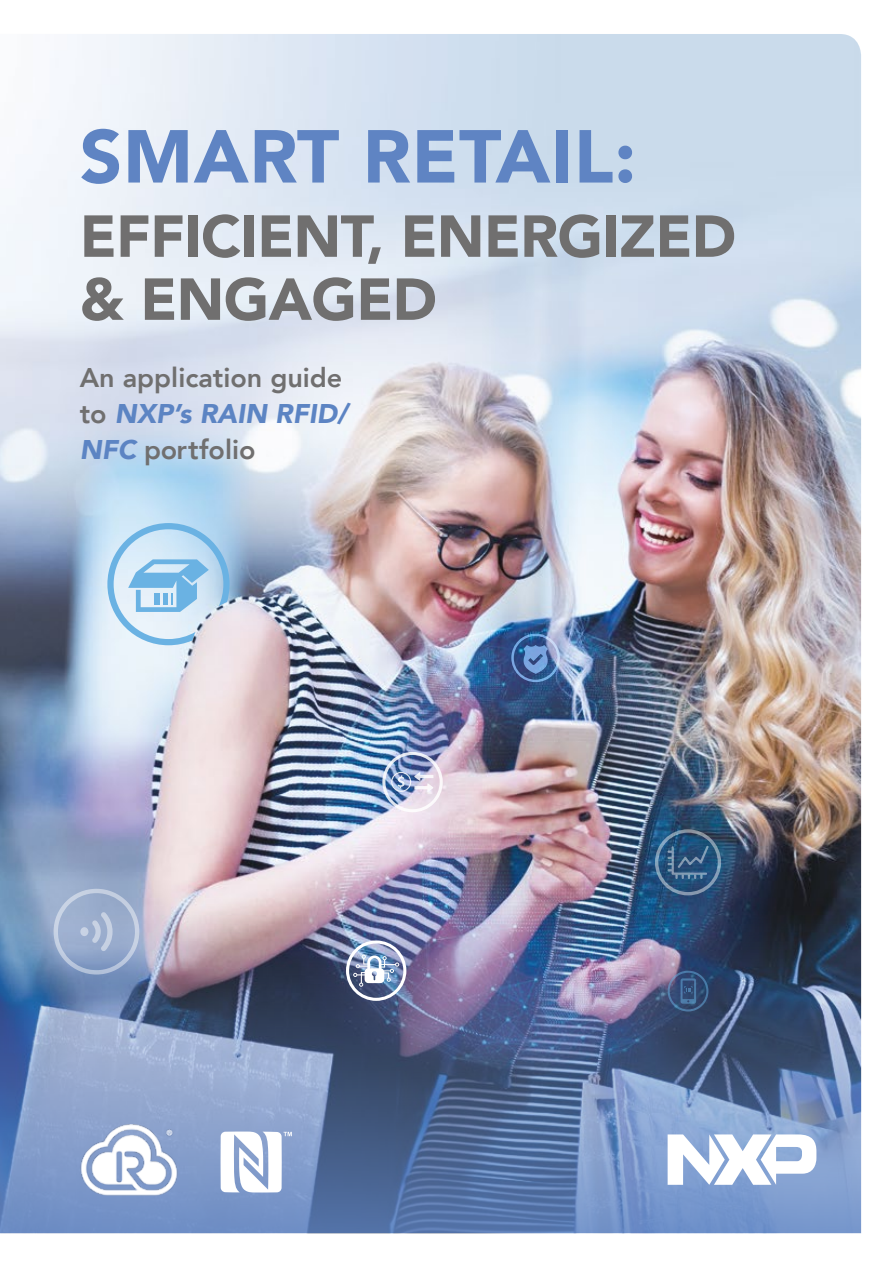
<style>
.page{position:relative;width:893px;height:1263px;background:#fff}
.page>*{position:absolute;margin:0;border:0;box-sizing:border-box;transform-origin:0 0}
.t1{font:900 74.1px "Avenir";letter-spacing:.01em;color:#5f84c3}
.t2{font:900 58.5px/63px "Avenir";letter-spacing:-.01em;color:#706f6f}
.t3{font:800 27px/36px "Avenir";color:#706f6f}
.s1{font-weight:900;font-style:italic;color:#5c84c3}
</style>
<div class="page">
<img style="left:0;top:34px;width:861px;height:1199px">
<svg style="left:668px;top:1134px;width:148px;height:51px"></svg>
<svg style="left:511px;top:634px;width:49px;height:48px"></svg>
<svg style="left:107px;top:523px;width:123px;height:122px"></svg>
<img style="left:346px;top:940px;width:60px;height:61px">
<img style="left:382px;top:752px;width:61px;height:60px">
<svg style="left:655px;top:829px;width:66px;height:66px"></svg>
<svg style="left:668px;top:971px;width:40px;height:40px"></svg>
<svg style="left:54px;top:889px;width:85px;height:85px"></svg>
<img style="left:76px;top:1121px;width:106px;height:77px">
<svg style="left:221px;top:1131px;width:71px;height:61px"></svg>
<h1 class="t1" style="left:80px;top:93px;width:558px">SMART RETAIL:</h1>
<h2 class="t2" style="left:80px;top:203px;width:658px">EFFICIENT, ENERGIZED &amp; ENGAGED</h2>
<p class="t3" style="left:80px;top:359px;width:270px">An application guide to <span class="s1">NXP’s RAIN RFID/<br>NFC</span> portfolio</p>
</div>
